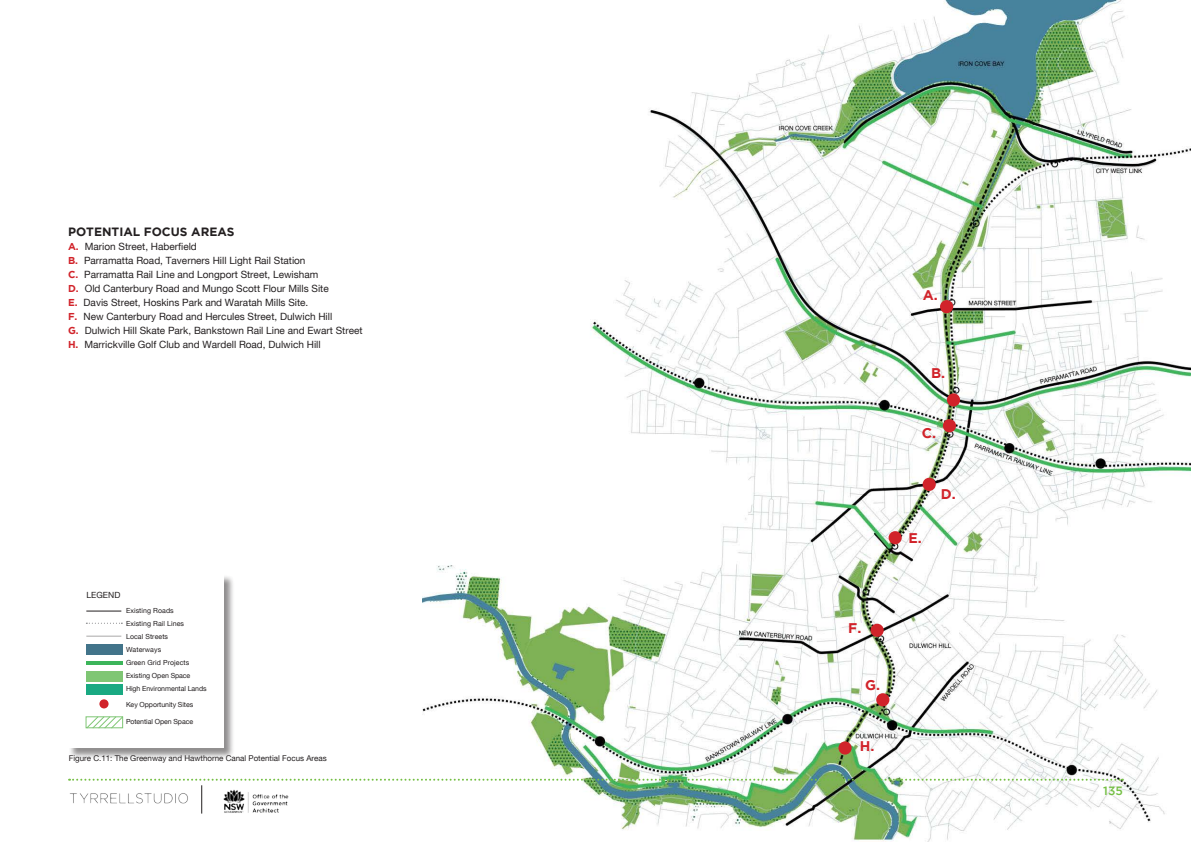
<style>
.page{position:relative;width:1191px;height:842px;background:#fff}
.page>*{position:absolute;margin:0;border:0;box-sizing:border-box;transform-origin:0 0}
.t1{font:700 14px "Gotham HTF";color:#d1232a}
.t2{font:700 12px "Gotham HTF";color:#231f20}
.t3{font:500 12px "Gotham HTF";color:#74bf43}
.t4{font:10px/14px "Helvetica Neue";color:#231f20}
.t5{font:8.5px "Helvetica Neue";letter-spacing:.01em;color:#231f20}
.t6{font:8px "Helvetica Neue";color:#231f20}
.t7{font:7px/12.9px "Helvetica Neue";letter-spacing:.01em;color:#231f20}
.t8{font:7px "Helvetica Neue";letter-spacing:-.01em;color:#231f20}
.s1{font-family:"Gotham HTF";font-weight:700;color:#d1232a}
</style>
<div class="page">
<img style="left:422px;top:0;width:768px;height:842px">
<div style="left:888px;top:531px;width:13px;height:13px;background:#d1232a;border-radius:50%"></div>
<div style="left:922px;top:478px;width:13px;height:13px;background:#d1232a;border-radius:50%"></div>
<div style="left:943px;top:419px;width:13px;height:13px;background:#d1232a;border-radius:50%"></div>
<div style="left:947px;top:393px;width:13px;height:13px;background:#d1232a;border-radius:50%"></div>
<div style="left:940px;top:300px;width:13px;height:13px;background:#d1232a;border-radius:50%"></div>
<div style="left:870px;top:624px;width:13px;height:13px;background:#d1232a;border-radius:50%"></div>
<div style="left:876px;top:693px;width:13px;height:13px;background:#d1232a;border-radius:50%"></div>
<div style="left:838px;top:741px;width:13px;height:13px;background:#d1232a;border-radius:50%"></div>
<div style="left:68px;top:574px;width:167px;height:185px;background:#231f20;opacity:.5"></div>
<div style="left:68px;top:574px;width:156px;height:174px;background:#fff"></div>
<hr style="left:86px;top:610px;width:35px;height:1px;background:#231f20">
<hr style="left:86px;top:636px;width:35px;height:1px;background:#231f20">
<svg style="left:86px;top:623px;width:36px;height:1px"></svg>
<div style="left:86px;top:644px;width:37px;height:11px;background:#42748a"></div>
<hr style="left:86px;top:661px;width:37px;height:4px;background:#3cb55a">
<div style="left:86px;top:671px;width:37px;height:11px;background:#7fc674"></div>
<div style="left:86px;top:683px;width:37px;height:11px;background:#19a982"></div>
<div style="left:99px;top:699px;width:10px;height:9px;background:#d1232a;border-radius:50%"></div>
<svg style="left:85px;top:716px;width:39px;height:13px"></svg>
<svg style="left:69px;top:779px;width:1054px;height:34px"></svg>
<p class="t2" style="left:68px;top:225px;width:168px">POTENTIAL FOCUS AREAS</p>
<p class="t4" style="left:68px;top:240px;width:296px"><span class="s1">A.</span> Marion Street, Haberfield<br><span class="s1">B.</span> Parramatta Road, Taverners Hill Light Rail Station<br><span class="s1">C.</span> Parramatta Rail Line and Longport Street, Lewisham<br><span class="s1">D.</span> Old Canterbury Road and Mungo Scott Flour Mills Site<br><span class="s1">E.</span> Davis Street, Hoskins Park and Waratah Mills Site.<br><span class="s1">F.</span> New Canterbury Road and Hercules Street, Dulwich Hill<br><span class="s1">G.</span> Dulwich Hill Skate Park, Bankstown Rail Line and Ewart Street <span class="s1">H.</span> Marrickville Golf Club and Wardell Road, Dulwich Hill</p>
<p class="t5" style="left:86px;top:591px;width:36px">LEGEND</p>
<p class="t7" style="left:126px;top:605px;width:82px">Existing Roads<br>Existing Rail Lines<br>Local Streets<br>Waterways<br>Green Grid Projects<br>Existing Open Space<br>High Environmental Lands</p>
<p class="t8" style="left:126px;top:701px;width:69px">Key Opportunity Sites</p>
<p class="t8" style="left:126px;top:719px;width:69px">Potential Open Space</p>
<p class="t6" style="left:69px;top:755px;width:259px">Figure C.11: The Greenway and Hawthorne Canal Potential Focus Areas</p>
<h1 class="t1" style="left:922px;top:287px;width:17px">A.</h1>
<h1 class="t1" style="left:931px;top:365px;width:16px">B.</h1>
<h1 class="t1" style="left:922px;top:425px;width:16px">C.</h1>
<h1 class="t1" style="left:908px;top:530px;width:15px">E.</h1>
<h1 class="t1" style="left:940px;top:486px;width:16px">D.</h1>
<h1 class="t1" style="left:848px;top:620px;width:15px">F.</h1>
<h1 class="t1" style="left:865px;top:677px;width:16px">G.</h1>
<h1 class="t1" style="left:860px;top:738px;width:16px">H.</h1>
<p class="t3" style="left:1103px;top:784px;width:21px">135</p>
</div>
